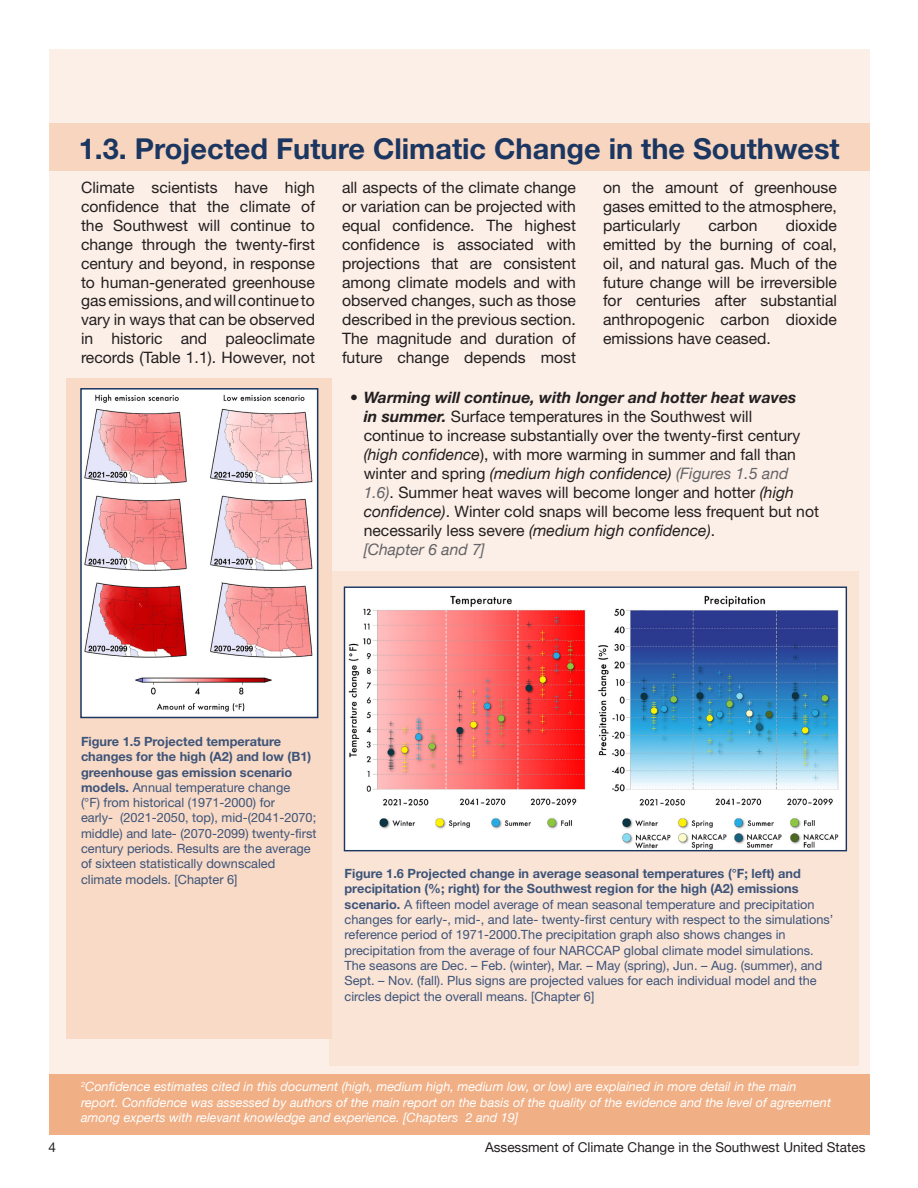
<style>
.page{position:relative;width:918px;height:1188px;background:#fff}
.page>*{position:absolute;margin:0;border:0;box-sizing:border-box;transform-origin:0 0}
.Section_Headings{font:700 28.8px "Helvetica Neue";color:#1b3661}
.Body{font:15.75px/18.9px "Helvetica Neue";color:#231f20;text-align:justify}
.Bullets{font:15.75px/18.9px "Helvetica Neue";color:#231f20}
.t1{font:13.5px "Helvetica Neue";color:#231f20}
.Figures__Tables_Text{font:12.75px/15.3px "Helvetica Neue";color:#3d5479}
.Citation{font:italic 12.75px/15.3px "Helvetica Neue";color:#fff}
.s1{font-weight:700;font-style:italic}
.s2{font-style:italic}
.s3{font-style:italic;color:#636366}
.s4{font-weight:700}
</style>
<div class="page">
<div style="left:49px;top:1066px;width:820px;height:69px;background:#f0af85"></div>
<div style="left:49px;top:49px;width:820px;height:1025px;background:#fcefe7"></div>
<div style="left:329px;top:571px;width:530px;height:495px;background:#fae4d6"></div>
<div style="left:66px;top:379px;width:266px;height:660px;background:#f8dac6"></div>
<div style="left:49px;top:124px;width:820px;height:47px;background:#f7d5be"></div>
<img style="left:346px;top:589px;width:499px;height:260px">
<div style="left:344px;top:587px;width:503px;height:264px;border:1px solid #1b3661"></div>
<img style="left:83px;top:391px;width:232px;height:324px">
<div style="left:80px;top:388px;width:238px;height:330px;border:2px solid #1b3661"></div>
<p class="Section_Headings" style="left:79px;top:131px;width:762px">1.3. Projected Future Climatic Change in the Southwest</p>
<p class="Body" style="left:81px;top:178px;width:236px">Climate scientists have high confidence that the climate of the Southwest will continue to change through the twenty-first century and beyond, in response to human-generated greenhouse gas emissions, and will continue to vary in ways that can be observed in historic and paleoclimate records (Table 1.1). However, not</p>
<p class="Body" style="left:342px;top:178px;width:236px">all aspects of the climate change or variation can be projected with equal confidence. The highest confidence is associated with projections that are consistent among climate models and with observed changes, such as those described in the previous section.<br>The magnitude and duration of future change depends most</p>
<p class="Body" style="left:603px;top:178px;width:235px">on the amount of greenhouse gases emitted to the atmosphere, particularly</p>
<p class="Body" style="left:603px;top:216px;width:236px;text-indent:183px">dioxide emitted by the burning of coal, oil, and natural gas. Much of the future change will be irreversible for centuries after substantial anthropogenic carbon dioxide emissions have ceased.</p>
<p class="Body" style="left:708px;top:216px;width:51px">carbon</p>
<p class="Bullets" style="left:364px;top:388px;width:457px;text-indent:-14px">• <span class="s1">Warming will continue, with longer and hotter heat waves<br>in summer.</span> Surface temperatures in the Southwest will<br>continue to increase substantially over the twenty-first century <span class="s2">(high confidence</span>), with more warming in summer and fall than winter and spring <span class="s2">(medium high confidence)</span> <span class="s3">(Figures 1.5 and 1.6)</span>. Summer heat waves will become longer and hotter <span class="s2">(high confidence)</span>. Winter cold snaps will become less frequent but not necessarily less severe <span class="s2">(medium high confidence)</span>.<br><span class="s3">[Chapter 6 and 7]</span></p>
<p class="Figures__Tables_Text" style="left:81px;top:734px;width:237px"><span class="s4">Figure 1.5 Projected temperature changes for the high (A2) and low (B1) greenhouse gas emission scenario models.</span> Annual temperature change<br>(°F) from historical (1971-2000) for<br>early- (2021-2050, top), mid-(2041-2070; middle) and late- (2070-2099) twenty-first century periods. Results are the average of sixteen statistically downscaled climate models. [Chapter 6]</p>
<p class="Figures__Tables_Text" style="left:345px;top:866px;width:490px"><span class="s4">Figure 1.6 Projected change in average seasonal temperatures (°F; left) and precipitation (%; right) for the Southwest region for the high (A2) emissions scenario.</span> A fifteen model average of mean seasonal temperature and precipitation changes for early-, mid-, and late- twenty-first century with respect to the simulations’ reference period of 1971-2000.The precipitation graph also shows changes in precipitation from the average of four NARCCAP global climate model simulations.<br>The seasons are Dec. – Feb. (winter), Mar. – May (spring), Jun. – Aug. (summer), and Sept. – Nov. (fall). Plus signs are projected values for each individual model and the circles depict the overall means. [Chapter 6]</p>
<p class="Citation" style="left:81px;top:1080px;width:752px"><sup>2</sup>Confidence estimates cited in this document (high, medium high, medium low, or low) are explained in more detail in the main report. Confidence was assessed by authors of the main report on the basis of the quality of the evidence and the level of agreement among experts with relevant knowledge and experience. [Chapters 2 and 19]</p>
<p class="t1" style="left:49px;top:1138px;width:9px">4</p>
<p class="t1" style="left:485px;top:1138px;width:382px">Assessment of Climate Change in the Southwest United States</p>
</div>
